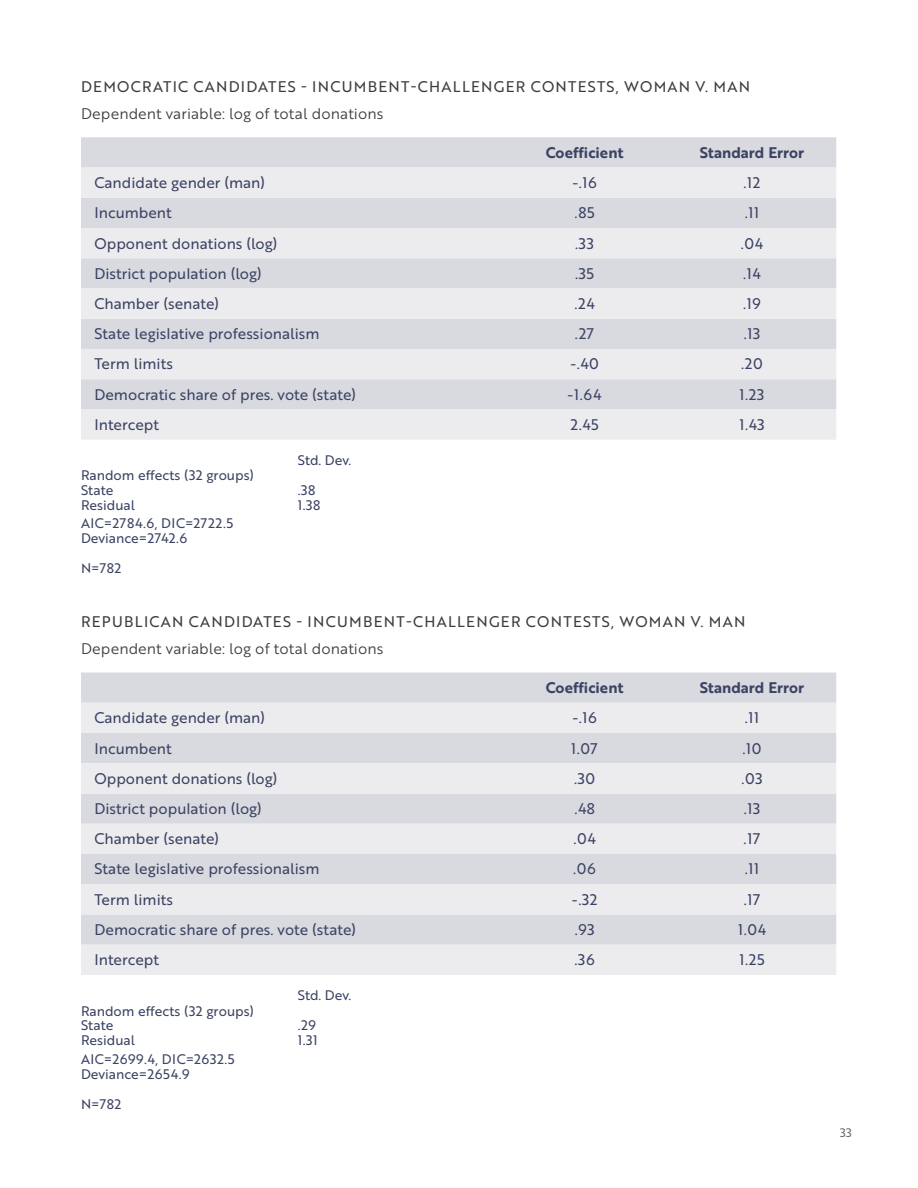
<style>
.page{position:relative;width:918px;height:1188px;background:#fff}
.page>*{position:absolute;margin:0;border:0;box-sizing:border-box;transform-origin:0 0}
.t1{font:15px "Brother 1816 Regular";color:#3c4363}
.t2{font:15px "Brother 1816 Regular";letter-spacing:.085em;color:#3c3c3c}
.t3{font:15px "Brother 1816 Book";letter-spacing:.005em;color:#3c3c3c}
.t4{font:15px "Brother 1816 Bold";color:#3c4363}
.t5{font:13.5px/15px "Brother 1816 Regular";color:#3c4363}
.t6{font:13.5px "Brother 1816 Regular";letter-spacing:.04em;color:#3c4363}
.t7{font:12px "Brother 1816 Regular";color:#6d6d6d}
</style>
<div class="page">
<div style="left:81px;top:137px;width:755px;height:31px;background:#d8dae0"></div>
<svg style="left:81px;top:168px;width:755px;height:272px;fill:#ececef"></svg>
<div style="left:81px;top:673px;width:755px;height:30px;background:#d8dae0"></div>
<svg style="left:81px;top:703px;width:755px;height:272px;fill:#ececef"></svg>
<h3 class="t2" style="left:81px;top:75px;width:671px">DEMOCRATIC CANDIDATES - INCUMBENT-CHALLENGER CONTESTS, WOMAN V. MAN</h3>
<p class="t3" style="left:81px;top:102px;width:304px">Dependent variable: log of total donations</p>
<p class="t4" style="left:546px;top:141px;width:79px">Coefficient</p>
<p class="t4" style="left:700px;top:141px;width:106px">Standard Error</p>
<p class="t1" style="left:95px;top:171px;width:172px">Candidate gender (man)</p>
<p class="t1" style="left:572px;top:171px;width:26px">-.16</p>
<p class="t1" style="left:743px;top:171px;width:19px">.12</p>
<p class="t1" style="left:95px;top:202px;width:79px">Incumbent</p>
<p class="t1" style="left:575px;top:202px;width:21px">.85</p>
<p class="t1" style="left:745px;top:202px;width:16px">.11</p>
<p class="t1" style="left:95px;top:232px;width:184px">Opponent donations (log)</p>
<p class="t1" style="left:575px;top:232px;width:20px">.33</p>
<p class="t1" style="left:741px;top:232px;width:24px">.04</p>
<p class="t1" style="left:95px;top:262px;width:169px">District population (log)</p>
<p class="t1" style="left:575px;top:262px;width:21px">.35</p>
<p class="t1" style="left:743px;top:262px;width:19px">.14</p>
<p class="t1" style="left:95px;top:292px;width:126px">Chamber (senate)</p>
<p class="t1" style="left:574px;top:292px;width:22px">.24</p>
<p class="t1" style="left:743px;top:292px;width:19px">.19</p>
<p class="t1" style="left:95px;top:323px;width:226px">State legislative professionalism</p>
<p class="t1" style="left:575px;top:323px;width:21px">.27</p>
<p class="t1" style="left:744px;top:323px;width:18px">.13</p>
<p class="t1" style="left:95px;top:353px;width:80px">Term limits</p>
<p class="t1" style="left:570px;top:353px;width:30px">-.40</p>
<p class="t1" style="left:741px;top:353px;width:23px">.20</p>
<p class="t1" style="left:95px;top:383px;width:263px">Democratic share of pres. vote (state)</p>
<p class="t1" style="left:568px;top:383px;width:35px">-1.64</p>
<p class="t1" style="left:740px;top:383px;width:26px">1.23</p>
<p class="t1" style="left:95px;top:413px;width:66px">Intercept</p>
<p class="t1" style="left:571px;top:413px;width:30px">2.45</p>
<p class="t1" style="left:739px;top:413px;width:27px">1.43</p>
<p class="t5" style="left:298px;top:452px;width:55px">Std. Dev.</p>
<p class="t5" style="left:81px;top:467px;width:174px">Random effects (32 groups)<br>State</p>
<p class="t5" style="left:298px;top:482px;width:19px">.38</p>
<p class="t5" style="left:81px;top:497px;width:55px">Residual</p>
<p class="t5" style="left:298px;top:497px;width:24px">1.38</p>
<p class="t6" style="left:81px;top:514px;width:154px">AIC=2784.6, DIC=2722.5</p>
<p class="t5" style="left:81px;top:531px;width:108px">Deviance=2742.6</p>
<p class="t5" style="left:81px;top:561px;width:42px">N=782</p>
<h3 class="t2" style="left:81px;top:610px;width:666px">REPUBLICAN CANDIDATES - INCUMBENT-CHALLENGER CONTESTS, WOMAN V. MAN</h3>
<p class="t3" style="left:81px;top:638px;width:304px">Dependent variable: log of total donations</p>
<p class="t4" style="left:546px;top:676px;width:79px">Coefficient</p>
<p class="t4" style="left:700px;top:676px;width:106px">Standard Error</p>
<p class="t1" style="left:95px;top:707px;width:172px">Candidate gender (man)</p>
<p class="t1" style="left:572px;top:707px;width:26px">-.16</p>
<p class="t1" style="left:745px;top:707px;width:16px">.11</p>
<p class="t1" style="left:95px;top:737px;width:79px">Incumbent</p>
<p class="t1" style="left:571px;top:737px;width:28px">1.07</p>
<p class="t1" style="left:742px;top:737px;width:21px">.10</p>
<p class="t1" style="left:95px;top:767px;width:184px">Opponent donations (log)</p>
<p class="t1" style="left:574px;top:767px;width:23px">.30</p>
<p class="t1" style="left:741px;top:767px;width:23px">.03</p>
<p class="t1" style="left:95px;top:797px;width:169px">District population (log)</p>
<p class="t1" style="left:574px;top:797px;width:22px">.48</p>
<p class="t1" style="left:744px;top:797px;width:18px">.13</p>
<p class="t1" style="left:95px;top:828px;width:126px">Chamber (senate)</p>
<p class="t1" style="left:573px;top:828px;width:24px">.04</p>
<p class="t1" style="left:744px;top:828px;width:18px">.17</p>
<p class="t1" style="left:95px;top:858px;width:226px">State legislative professionalism</p>
<p class="t1" style="left:573px;top:858px;width:24px">.06</p>
<p class="t1" style="left:745px;top:858px;width:16px">.11</p>
<p class="t1" style="left:95px;top:888px;width:80px">Term limits</p>
<p class="t1" style="left:572px;top:888px;width:27px">-.32</p>
<p class="t1" style="left:744px;top:888px;width:18px">.17</p>
<p class="t1" style="left:95px;top:918px;width:263px">Democratic share of pres. vote (state)</p>
<p class="t1" style="left:575px;top:918px;width:21px">.93</p>
<p class="t1" style="left:738px;top:918px;width:30px">1.04</p>
<p class="t1" style="left:95px;top:949px;width:66px">Intercept</p>
<p class="t1" style="left:575px;top:949px;width:22px">.36</p>
<p class="t1" style="left:739px;top:949px;width:27px">1.25</p>
<p class="t5" style="left:298px;top:988px;width:55px">Std. Dev.</p>
<p class="t5" style="left:81px;top:1003px;width:174px">Random effects (32 groups)<br>State</p>
<p class="t5" style="left:298px;top:1018px;width:20px">.29</p>
<p class="t5" style="left:81px;top:1033px;width:55px">Residual</p>
<p class="t5" style="left:298px;top:1033px;width:22px">1.31</p>
<p class="t6" style="left:81px;top:1049px;width:155px">AIC=2699.4, DIC=2632.5</p>
<p class="t5" style="left:81px;top:1066px;width:110px">Deviance=2654.9</p>
<p class="t5" style="left:81px;top:1096px;width:42px">N=782</p>
<p class="t7" style="left:840px;top:1124px;width:13px">33</p>
</div>
